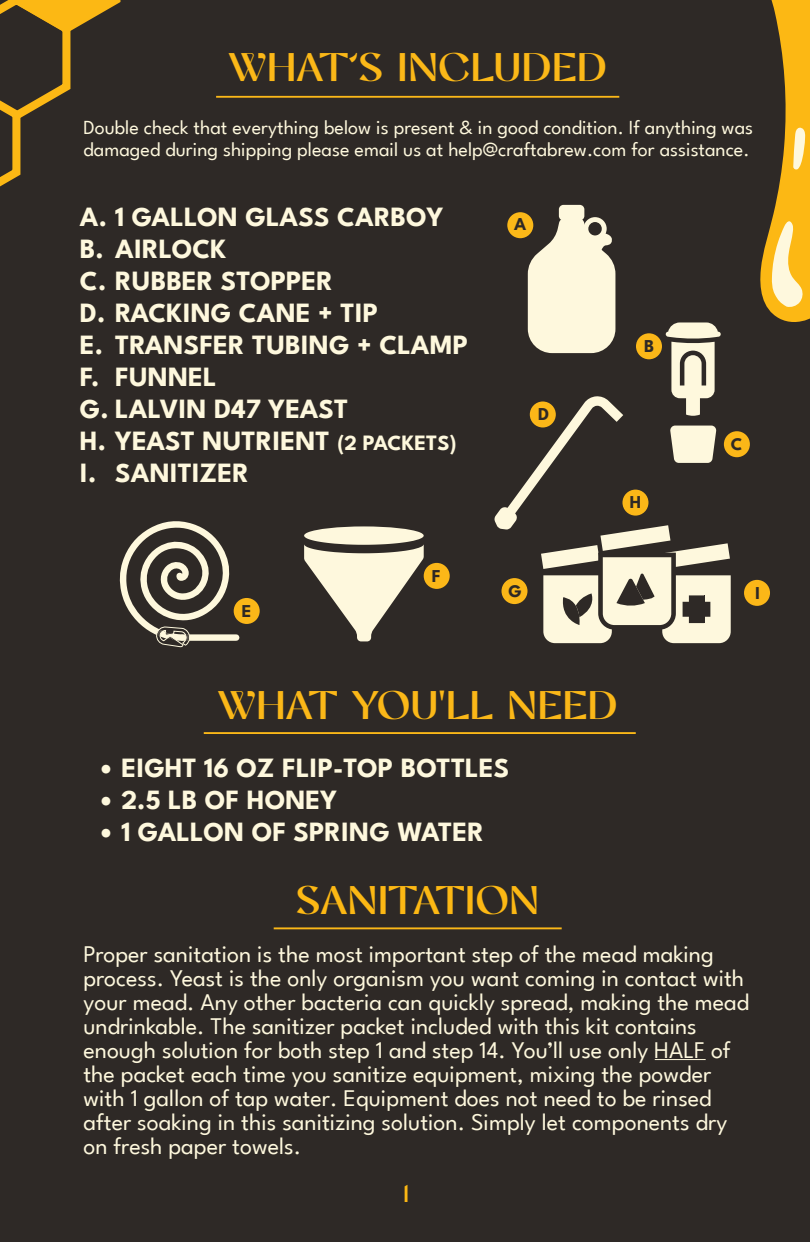
<style>
.page{position:relative;width:810px;height:1242px;background:#2e2926}
.page>*{position:absolute;margin:0;border:0;box-sizing:border-box;transform-origin:0 0}
.t1{font:700 40px "Skylight";color:#fbb818}
.t2{font:700 40px "Skylight";color:#fcb814}
.t3{font:700 28px "League Spartan";color:#fef8dd}
.t4{font:24px/24px "League Spartan";color:#fef8dd}
.t5{font:700 24px "Skylight";color:#fcb814}
.t6{font:20px/22px "League Spartan";color:#fef8dd}
.t7{font:700 18.2px "League Spartan";color:#2e2926}
.s1{font-size:22px}
</style>
<div class="page">
<svg style="left:0;top:0;width:121px;height:187px"></svg>
<hr style="left:655px;top:1059px;width:51px;height:1px;background:#fef8dd">
<div style="left:234px;top:598px;width:26px;height:26px;background:#fbb718;border-radius:50%"></div>
<div style="left:182px;top:634px;width:54px;height:7px;background:#fef8dd"></div>
<svg style="left:119px;top:521px;width:111px;height:126px"></svg>
<svg style="left:304px;top:526px;width:120px;height:115px"></svg>
<div style="left:424px;top:563px;width:26px;height:26px;background:#fbb718;border-radius:50%"></div>
<hr style="left:216px;top:96px;width:403px;height:2px;background:#fbb818">
<hr style="left:204px;top:732px;width:432px;height:2px;background:#fbb818">
<hr style="left:274px;top:927px;width:288px;height:2px;background:#fbb818">
<svg style="left:494px;top:0;width:316px;height:643px"></svg>
<h1 class="t1" style="left:229px;top:44px;width:380px">WHAT’S INCLUDED</h1>
<p class="t6" style="left:83px;top:115px;width:671px">Double check that everything below is present &amp; in good condition. If anything was damaged during shipping please email us at help@craftabrew.com for assistance.</p>
<p class="t3" style="left:80px;top:195px;width:365px">A. 1 GALLON GLASS CARBOY</p>
<p class="t3" style="left:80px;top:227px;width:148px">B. AIRLOCK</p>
<p class="t3" style="left:80px;top:259px;width:255px">C. RUBBER STOPPER</p>
<p class="t3" style="left:80px;top:291px;width:300px">D. RACKING CANE + TIP</p>
<p class="t3" style="left:80px;top:323px;width:390px">E. TRANSFER TUBING + CLAMP</p>
<p class="t3" style="left:115px;top:355px;width:103px">FUNNEL</p>
<p class="t3" style="left:80px;top:387px;width:270px">G. LALVIN D47 YEAST</p>
<p class="t3" style="left:80px;top:419px;width:378px">H. YEAST NUTRIENT <span class="s1">(2 PACKETS)</span></p>
<p class="t3" style="left:115px;top:451px;width:135px">SANITIZER</p>
<p class="t3" style="left:80px;top:355px;width:21px">F.</p>
<p class="t3" style="left:80px;top:451px;width:18px">I.</p>
<p class="t7" style="left:242px;top:596px;width:11px">E</p>
<p class="t7" style="left:432px;top:561px;width:11px">F</p>
<p class="t7" style="left:514px;top:210px;width:14px">A</p>
<p class="t7" style="left:538px;top:400px;width:13px">D</p>
<p class="t7" style="left:508px;top:577px;width:15px">G</p>
<p class="t7" style="left:644px;top:332px;width:12px">B</p>
<p class="t7" style="left:630px;top:488px;width:13px">H</p>
<h1 class="t1" style="left:218px;top:682px;width:401px">WHAT YOU'LL NEED</h1>
<p class="t3" style="left:98px;top:746px;width:413px">• EIGHT 16 OZ FLIP-TOP BOTTLES</p>
<p class="t3" style="left:98px;top:778px;width:240px">• 2.5 LB OF HONEY</p>
<p class="t3" style="left:98px;top:810px;width:387px">• 1 GALLON OF SPRING WATER</p>
<p class="t7" style="left:731px;top:430px;width:13px">C</p>
<p class="t7" style="left:755px;top:578px;width:7px">I</p>
<h1 class="t2" style="left:296px;top:877px;width:245px">SANITATION</h1>
<p class="t4" style="left:83px;top:941px;width:667px">Proper sanitation is the most important step of the mead making process. Yeast is the only organism you want coming in contact with your mead. Any other bacteria can quickly spread, making the mead undrinkable. The sanitizer packet included with this kit contains enough solution for both step 1 and step 14. You’ll use only HALF of the packet each time you sanitize equipment, mixing the powder with 1 gallon of tap water. Equipment does not need to be rinsed after soaking in this sanitizing solution. Simply let components dry on fresh paper towels.</p>
<p class="t5" style="left:403px;top:1180px;width:8px">1</p>
</div>
